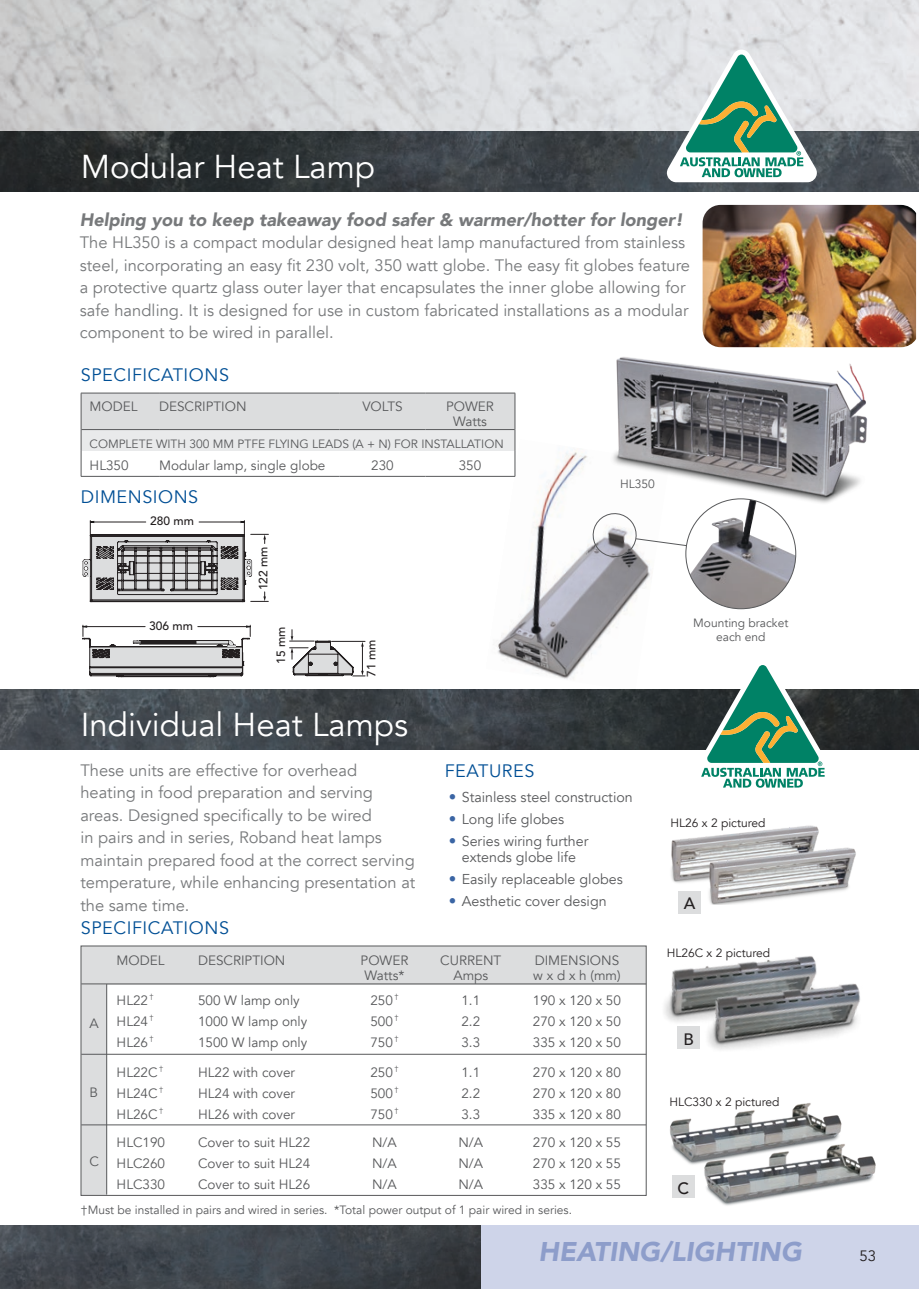
<style>
.page{position:relative;width:919px;height:1289px;background:#fff}
.page>*{position:absolute;margin:0;border:0;box-sizing:border-box;transform-origin:0 0}
.Equip_head{font:33px "Avenir";color:#fff}
.TABS{font:italic 900 27px "Avenir";color:#8d9dca}
.Master_heading{font:italic 900 18px "Avenir";color:#77797b}
.FEATURES___SPECS{font:18px "Avenir";letter-spacing:.03em;color:#004f95}
.Intro_text{font:16.5px/22.5px "Avenir";color:#77797b}
.table_headings{font:500 16.5px "Avenir";color:#231f20}
.t1{font:15px "Avenir";color:#231f20}
.t2{font:14.25px/15.8px "Avenir";color:#58595b;text-align:center}
.table_data{font:13.5px "Avenir";color:#58595b}
.table_headings-2{font:13.5px/15px "Avenir";color:#58595b;text-align:center}
.Notes{font:12px "Avenir";color:#58595b}
.table_headings-3{font:12px "Avenir";color:#58595b}
.Image_captions{font:12px "Avenir";color:#231f20}
.Feature_image_captio{font:12px/14.4px "Avenir";color:#58595b;text-align:center}
.t3{font:500 12px "Avenir";color:#231f20}
.s1{font-size:15px;color:#3b65a4}
</style>
<div class="page">
<img style="left:0;top:0;width:918px;height:132px">
<img style="left:0;top:132px;width:918px;height:59px">
<img style="left:493px;top:439px;width:157px;height:240px">
<img style="left:689px;top:511px;width:106px;height:97px">
<svg style="left:589px;top:510px;width:98px;height:49px"></svg>
<img style="left:0;top:689px;width:918px;height:60px">
<div style="left:81px;top:983px;width:25px;height:211px;background:#dcddde"></div>
<hr style="left:81px;top:1124px;width:565px;height:1px;background:#58595b">
<hr style="left:81px;top:1053px;width:565px;height:1px;background:#58595b">
<div style="left:81px;top:946px;width:565px;height:38px;background:#dcddde"></div>
<hr style="left:81px;top:983px;width:565px;height:1px;background:#58595b">
<div style="left:678px;top:891px;width:22px;height:22px;background:#dcddde"></div>
<hr style="left:106px;top:984px;width:1px;height:210px;background:#58595b">
<div style="left:672px;top:1174px;width:22px;height:23px;background:#dcddde"></div>
<img style="left:670px;top:1103px;width:172px;height:62px">
<img style="left:694px;top:1140px;width:182px;height:66px">
<div style="left:677px;top:1026px;width:22px;height:22px;background:#dcddde"></div>
<img style="left:664px;top:956px;width:153px;height:66px">
<img style="left:698px;top:978px;width:162px;height:72px">
<img style="left:671px;top:825px;width:148px;height:58px">
<img style="left:689px;top:837px;width:167px;height:67px">
<hr style="left:81px;top:476px;width:78px;height:1px;background:#58595b">
<hr style="left:159px;top:476px;width:180px;height:1px;background:#58595b">
<hr style="left:339px;top:476px;width:86px;height:1px;background:#58595b">
<svg style="left:81px;top:393px;width:434px;height:83px"></svg>
<hr style="left:425px;top:476px;width:90px;height:1px;background:#58595b">
<img style="left:601px;top:347px;width:272px;height:164px">
<svg style="left:289px;top:629px;width:76px;height:47px"></svg>
<svg style="left:83px;top:520px;width:185px;height:82px"></svg>
<svg style="left:82px;top:625px;width:169px;height:52px"></svg>
<svg style="left:666px;top:50px;width:150px;height:132px"></svg>
<svg style="left:688px;top:665px;width:150px;height:123px"></svg>
<div style="left:480px;top:1225px;width:438px;height:63px;background:#ced4e9"></div>
<img style="left:0;top:1225px;width:480px;height:63px">
<img style="left:702px;top:205px;width:214px;height:142px">
<p class="Equip_head" style="left:81px;top:147px;width:295px">Modular Heat Lamp</p>
<p class="Master_heading" style="left:80px;top:205px;width:605px">Helping you to keep takeaway food safer &amp; warmer/hotter for longer!</p>
<p class="Intro_text" style="left:80px;top:232px;width:611px">The HL350 is a compact modular designed heat lamp manufactured from stainless steel, incorporating an easy fit 230 volt, 350 watt globe. The easy fit globes feature a protective quartz glass outer layer that encapsulates the inner globe allowing for safe handling. It is designed for use in custom fabricated installations as a modular component to be wired in parallel.</p>
<p class="FEATURES___SPECS" style="left:81px;top:364px;width:150px">SPECIFICATIONS</p>
<p class="table_headings-2" style="left:90px;top:399px;width:50px">MODEL</p>
<p class="table_headings-2" style="left:159px;top:399px;width:89px">DESCRIPTION</p>
<p class="table_headings-2" style="left:362px;top:399px;width:42px">VOLTS</p>
<p class="table_headings-2" style="left:446px;top:399px;width:49px">POWER<br>Watts</p>
<p class="table_headings-3" style="left:90px;top:436px;width:415px">COMPLETE WITH 300 MM PTFE FLYING LEADS (A + N) FOR INSTALLATION</p>
<p class="table_data" style="left:90px;top:457px;width:41px">HL350</p>
<p class="table_headings-2" style="left:159px;top:458px;width:168px">Modular lamp, single globe</p>
<p class="table_data" style="left:371px;top:457px;width:24px">230</p>
<p class="table_headings-2" style="left:459px;top:458px;width:24px">350</p>
<p class="FEATURES___SPECS" style="left:81px;top:486px;width:119px">DIMENSIONS</p>
<p class="t3" style="left:150px;top:514px;width:45px">280 mm</p>
<p class="t3" style="left:149px;top:619px;width:45px">306 mm</p>
<p class="t3" style="left:256px;top:590px;width:45px;rotate:-90deg">122 mm</p>
<p class="t3" style="left:274px;top:664px;width:39px;rotate:-90deg">15 mm</p>
<p class="t3" style="left:364px;top:677px;width:39px;rotate:-90deg">71 mm</p>
<p class="Feature_image_captio" style="left:620px;top:476px;width:36px">HL350</p>
<p class="Feature_image_captio" style="left:693px;top:615px;width:97px">Mounting bracket each end</p>
<p class="Equip_head" style="left:81px;top:705px;width:329px">Individual Heat Lamps</p>
<p class="Intro_text" style="left:80px;top:759px;width:336px">These units are effective for overhead heating in food preparation and serving areas. Designed specifically to be wired<br>in pairs and in series, Roband heat lamps maintain prepared food at the correct serving temperature, while enhancing presentation at the same time.</p>
<p class="FEATURES___SPECS" style="left:81px;top:916px;width:150px">SPECIFICATIONS</p>
<p class="table_headings-2" style="left:117px;top:953px;width:50px">MODEL</p>
<p class="table_headings-2" style="left:360px;top:953px;width:49px">POWER</p>
<p class="table_headings-2" style="left:364px;top:968px;width:41px">Watts*</p>
<p class="table_headings-2" style="left:198px;top:953px;width:89px">DESCRIPTION</p>
<p class="table_data" style="left:198px;top:992px;width:103px">500 W lamp only</p>
<p class="table_data" style="left:198px;top:1013px;width:111px">1000 W lamp only</p>
<p class="table_data" style="left:198px;top:1034px;width:111px">1500 W lamp only</p>
<p class="table_data" style="left:117px;top:992px;width:39px">HL22 <sup>†</sup></p>
<p class="table_data" style="left:117px;top:1013px;width:39px">HL24 <sup>†</sup></p>
<p class="table_data" style="left:117px;top:1034px;width:39px">HL26 <sup>†</sup></p>
<p class="table_data" style="left:370px;top:992px;width:30px">250 <sup>†</sup></p>
<p class="table_data" style="left:370px;top:1013px;width:30px">500 <sup>†</sup></p>
<p class="table_data" style="left:370px;top:1034px;width:30px">750 <sup>†</sup></p>
<p class="table_headings-2" style="left:89px;top:1015px;width:11px">A</p>
<p class="table_headings-2" style="left:89px;top:1084px;width:10px">B</p>
<p class="table_headings-2" style="left:89px;top:1153px;width:11px">C</p>
<p class="table_data" style="left:117px;top:1064px;width:48px">HL22C <sup>†</sup></p>
<p class="table_data" style="left:117px;top:1085px;width:48px">HL24C <sup>†</sup></p>
<p class="table_data" style="left:117px;top:1106px;width:48px">HL26C <sup>†</sup></p>
<p class="table_data" style="left:117px;top:1134px;width:50px">HLC190</p>
<p class="table_data" style="left:117px;top:1155px;width:50px">HLC260</p>
<p class="table_data" style="left:117px;top:1176px;width:50px">HLC330</p>
<p class="table_data" style="left:198px;top:1064px;width:98px">HL22 with cover</p>
<p class="table_data" style="left:198px;top:1085px;width:98px">HL24 with cover</p>
<p class="table_data" style="left:198px;top:1106px;width:98px">HL26 with cover</p>
<p class="table_data" style="left:198px;top:1134px;width:114px">Cover to suit HL22</p>
<p class="table_data" style="left:198px;top:1155px;width:114px">Cover to suit HL24</p>
<p class="table_data" style="left:198px;top:1176px;width:114px">Cover to suit HL26</p>
<p class="table_data" style="left:370px;top:1064px;width:30px">250 <sup>†</sup></p>
<p class="table_data" style="left:370px;top:1085px;width:30px">500 <sup>†</sup></p>
<p class="table_data" style="left:370px;top:1106px;width:30px">750 <sup>†</sup></p>
<p class="table_data" style="left:372px;top:1134px;width:26px">N/A</p>
<p class="table_data" style="left:372px;top:1155px;width:26px">N/A</p>
<p class="table_data" style="left:372px;top:1176px;width:26px">N/A</p>
<p class="FEATURES___SPECS" style="left:444px;top:760px;width:91px">FEATURES</p>
<p class="t2" style="left:449px;top:789px;width:185px"><span class="s1">•</span> Stainless steel construction</p>
<p class="t2" style="left:449px;top:811px;width:117px"><span class="s1">•</span> Long life globes</p>
<p class="t2" style="left:449px;top:833px;width:141px"><span class="s1">•</span> Series wiring further extends globe life</p>
<p class="t2" style="left:449px;top:871px;width:175px"><span class="s1">•</span> Easily replaceable globes</p>
<p class="t2" style="left:449px;top:893px;width:159px"><span class="s1">•</span> Aesthetic cover design</p>
<p class="table_headings-2" style="left:440px;top:953px;width:63px">CURRENT</p>
<p class="table_headings-2" style="left:453px;top:968px;width:36px">Amps</p>
<p class="table_data" style="left:461px;top:992px;width:20px">1.1</p>
<p class="table_data" style="left:461px;top:1013px;width:20px">2.2</p>
<p class="table_data" style="left:461px;top:1034px;width:20px">3.3</p>
<p class="table_data" style="left:461px;top:1064px;width:20px">1.1</p>
<p class="table_data" style="left:461px;top:1085px;width:20px">2.2</p>
<p class="table_data" style="left:461px;top:1106px;width:20px">3.3</p>
<p class="table_data" style="left:458px;top:1134px;width:26px">N/A</p>
<p class="table_data" style="left:458px;top:1155px;width:26px">N/A</p>
<p class="table_data" style="left:458px;top:1176px;width:26px">N/A</p>
<p class="table_headings-2" style="left:534px;top:953px;width:86px">DIMENSIONS</p>
<p class="table_headings-2" style="left:533px;top:968px;width:89px">w x d x h (mm)</p>
<p class="table_data" style="left:533px;top:992px;width:90px">190 x 120 x 50</p>
<p class="table_data" style="left:533px;top:1013px;width:90px">270 x 120 x 50</p>
<p class="table_data" style="left:533px;top:1034px;width:90px">335 x 120 x 50</p>
<p class="table_data" style="left:533px;top:1064px;width:90px">270 x 120 x 80</p>
<p class="table_data" style="left:533px;top:1085px;width:90px">270 x 120 x 80</p>
<p class="table_data" style="left:533px;top:1106px;width:90px">335 x 120 x 80</p>
<p class="table_data" style="left:533px;top:1134px;width:90px">270 x 120 x 55</p>
<p class="table_data" style="left:533px;top:1155px;width:90px">270 x 120 x 55</p>
<p class="table_data" style="left:533px;top:1176px;width:90px">335 x 120 x 55</p>
<p class="Notes" style="left:81px;top:1203px;width:492px">†Must be installed in pairs and wired in series. *Total power output of 1 pair wired in series.</p>
<p class="Image_captions" style="left:670px;top:815px;width:96px">HL26 x 2 pictured</p>
<p class="table_headings" style="left:684px;top:888px;width:13px">A</p>
<p class="Image_captions" style="left:666px;top:945px;width:105px">HL26C x 2 pictured</p>
<p class="table_headings" style="left:683px;top:1024px;width:12px">B</p>
<p class="Image_captions" style="left:669px;top:1094px;width:112px">HLC330 x 2 pictured</p>
<p class="table_headings" style="left:677px;top:1173px;width:13px">C</p>
<p class="TABS" style="left:538px;top:1229px;width:265px">HEATING/LIGHTING</p>
<p class="t1" style="left:859px;top:1246px;width:18px">53</p>
</div>
